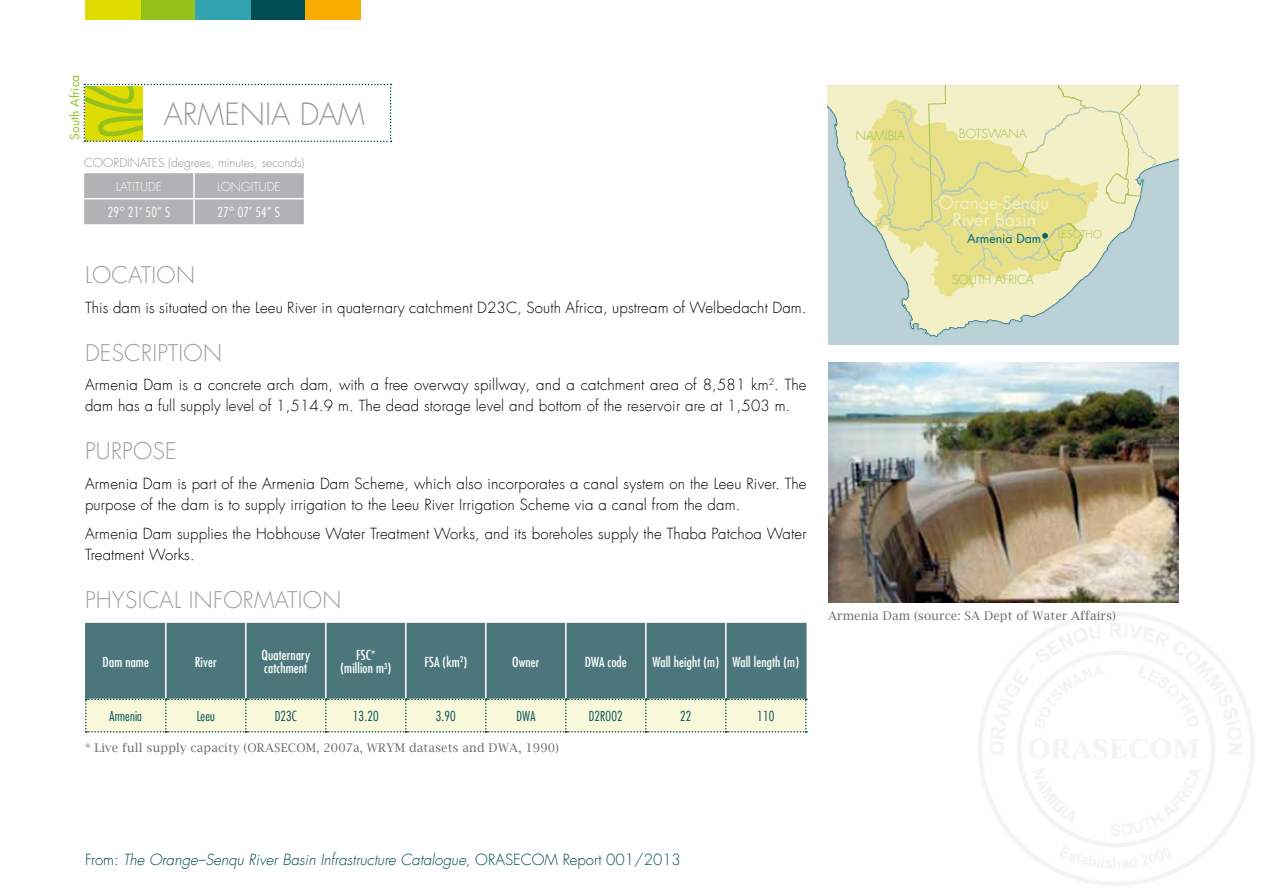
<style>
.page{position:relative;width:1263px;height:893px;background:#fff}
.page>*{position:absolute;margin:0;border:0;box-sizing:border-box;transform-origin:0 0}
.t1{font:300 30px "Futura Com";color:#9c9d9d}
.t2{font:300 22.5px "Futura Com";letter-spacing:.01em;color:#9c9d9d}
.t3{font:17.55px/17.5px "Futura Com";color:#f3efc6;text-align:center}
.t4{font:300 15px/21px "Futura Com";letter-spacing:.01em;color:#000}
.t5{font:italic 300 15px "Futura Com";color:#004d53}
.t6{font:500 condensed 13.5px/13.5px "Futura Com";letter-spacing:.01em;color:#fff}
.t7{font:300 condensed 13.5px "Futura Com";letter-spacing:.01em;color:#004d53}
.t8{font:300 condensed 13.5px "Futura Com";letter-spacing:.01em;color:#fff}
.t9{font:300 12.3px "Futura Com";color:#a1c250}
.t10{font:12.3px "Futura Com";color:#006870}
.t11{font:12px "Lucida Bright";letter-spacing:.01em;color:#6f6f6e}
.t12{font:300 12px "Futura Com";color:#919292}
.t13{font:300 12px "Futura Com";color:#fff}
.t14{font:12px "Futura Com";letter-spacing:.01em;color:#94c11c}
.t15{font:300 10.35px "Futura Com";color:#a1c250}
.s1{font-style:normal}
</style>
<div class="page">
<div style="left:250px;top:0;width:55px;height:20px;background:#004d53"></div>
<div style="left:140px;top:0;width:55px;height:20px;background:#94c11c"></div>
<div style="left:85px;top:0;width:55px;height:20px;background:#dedc00"></div>
<div style="left:305px;top:0;width:55px;height:20px;background:#f8ac00"></div>
<div style="left:195px;top:0;width:55px;height:20px;background:#32a3b1"></div>
<img style="left:968px;top:602px;width:286px;height:284px">
<div style="left:87px;top:623px;width:718px;height:76px;background:#4a767c"></div>
<hr style="left:165px;top:623px;width:2px;height:76px;background:#fff">
<hr style="left:245px;top:623px;width:2px;height:76px;background:#fff">
<hr style="left:325px;top:623px;width:2px;height:76px;background:#fff">
<hr style="left:405px;top:623px;width:2px;height:76px;background:#fff">
<hr style="left:485px;top:623px;width:1px;height:76px;background:#fff">
<hr style="left:565px;top:623px;width:1px;height:76px;background:#fff">
<hr style="left:645px;top:623px;width:1px;height:76px;background:#fff">
<hr style="left:725px;top:623px;width:1px;height:76px;background:#fff">
<svg style="left:85px;top:699px;width:722px;height:33px;background:#f0f2d6"></svg>
<hr style="left:805px;top:623px;width:1px;height:76px;background:#4a767c">
<hr style="left:85px;top:623px;width:2px;height:76px;background:#4a767c">
<div style="left:84px;top:173px;width:220px;height:51px;background:#b1b2b3"></div>
<hr style="left:193px;top:173px;width:2px;height:25px;background:#fff">
<hr style="left:84px;top:198px;width:110px;height:1px;background:#fff">
<hr style="left:194px;top:198px;width:110px;height:1px;background:#fff">
<hr style="left:193px;top:199px;width:2px;height:25px;background:#fff">
<img style="left:828px;top:362px;width:351px;height:240px">
<svg style="left:84px;top:84px;width:308px;height:58px"></svg>
<svg style="left:828px;top:84px;width:351px;height:252px;background:#c9d9d1"></svg>
<svg style="left:865px;top:99px;width:234px;height:197px;background:#dfe3c1"></svg>
<svg style="left:868px;top:84px;width:288px;height:190px;background:#e5e4ab"></svg>
<p class="t14" style="left:67px;top:140px;width:67px;rotate:-90deg">South Africa</p>
<h1 class="t1" style="left:164px;top:95px;width:203px">Armenia Dam</h1>
<p class="t12" style="left:84px;top:155px;width:11px">COO</p>
<p class="t12" style="left:113px;top:155px;width:21px">RDINATES</p>
<p class="t12" style="left:168px;top:155px;width:138px">(degrees, minutes, seconds)</p>
<p class="t13" style="left:116px;top:179px;width:11px">LATITU</p>
<p class="t13" style="left:148px;top:179px;width:14px">DE</p>
<p class="t13" style="left:217px;top:179px;width:13px">LONGITU</p>
<p class="t13" style="left:267px;top:179px;width:14px">DE</p>
<p class="t8" style="left:108px;top:204px;width:64px">29° 21’ 50” S</p>
<p class="t8" style="left:218px;top:204px;width:64px">27° 07’ 54” S</p>
<h2 class="t2" style="left:85px;top:260px;width:111px">Location</h2>
<p class="t4" style="left:85px;top:297px;width:723px">This dam is situated on the Leeu River in quaternary catchment D23C, South Africa, upstream of Welbedacht Dam.</p>
<h2 class="t2" style="left:85px;top:338px;width:139px">Description</h2>
<p class="t4" style="left:85px;top:374px;width:723px">Armenia Dam is a concrete arch dam, with a free overway spillway, and a catchment area of 8,581 km<sup>2</sup>. The dam has a full supply level of 1,514.9 m. The dead storage level and bottom of the reservoir are at 1,503 m.</p>
<h2 class="t2" style="left:85px;top:436px;width:93px">Purpose</h2>
<p class="t4" style="left:85px;top:473px;width:723px">Armenia Dam is part of the Armenia Dam Scheme, which also incorporates a canal system on the Leeu River. The purpose of the dam is to supply irrigation to the Leeu River I rrigation Scheme via a canal from the dam.</p>
<p class="t4" style="left:85px;top:523px;width:723px">Armenia Dam supplies the Hobhouse Water Treatment Works, and its boreholes supply the Thaba Patchoa Water<br>Treatment Works.</p>
<h2 class="t2" style="left:85px;top:585px;width:258px">Physical information</h2>
<p class="t6" style="left:103px;top:655px;width:48px">Dam name</p>
<p class="t6" style="left:195px;top:655px;width:23px">River</p>
<p class="t6" style="left:261px;top:648px;width:50px">Quaternary catchment</p>
<p class="t6" style="left:340px;top:648px;width:52px;text-align:center">FSC* (million m<sup>3</sup>)</p>
<p class="t6" style="left:424px;top:655px;width:44px">FSA (km<sup>2</sup>)</p>
<p class="t6" style="left:512px;top:655px;width:29px">Owner</p>
<p class="t6" style="left:585px;top:655px;width:43px">DWA code</p>
<p class="t6" style="left:652px;top:655px;width:148px">Wall height (m) Wall length (m)</p>
<p class="t7" style="left:110px;top:708px;width:34px">Armenia</p>
<p class="t7" style="left:197px;top:708px;width:20px">Leeu</p>
<p class="t7" style="left:275px;top:708px;width:24px">D23C</p>
<p class="t7" style="left:353px;top:708px;width:27px">13.20</p>
<p class="t7" style="left:436px;top:708px;width:22px">3.90</p>
<p class="t7" style="left:517px;top:708px;width:20px">DWA</p>
<p class="t7" style="left:589px;top:708px;width:35px">D2R002</p>
<p class="t7" style="left:680px;top:708px;width:13px">22</p>
<p class="t7" style="left:757px;top:708px;width:19px">110</p>
<p class="t11" style="left:85px;top:741px;width:475px">* Live full supply capacity (ORASECOM, 2007a, WRYM datasets and DWA, 1990)</p>
<p class="t9" style="left:856px;top:127px;width:51px">NAMIBIA</p>
<p class="t9" style="left:959px;top:126px;width:69px">BOTSWANA</p>
<p class="t3" style="left:939px;top:193px;width:112px">Orange-Senqu<br>River Basin</p>
<p class="t10" style="left:967px;top:230px;width:76px">Armenia Dam</p>
<p class="t15" style="left:1058px;top:227px;width:45px">LESOTHO</p>
<p class="t9" style="left:952px;top:271px;width:84px">SOUTH AFRICA</p>
<p class="t11" style="left:828px;top:609px;width:289px">Armenia Dam (source: SA Dept of Water Affairs)</p>
<p class="t5" style="left:85px;top:850px;width:597px"><span class="s1">From:</span> The Orange–Senqu River Basin Infrastructure Catalogue<span class="s1">, ORASECOM Report 001/2013</span></p>
</div>
